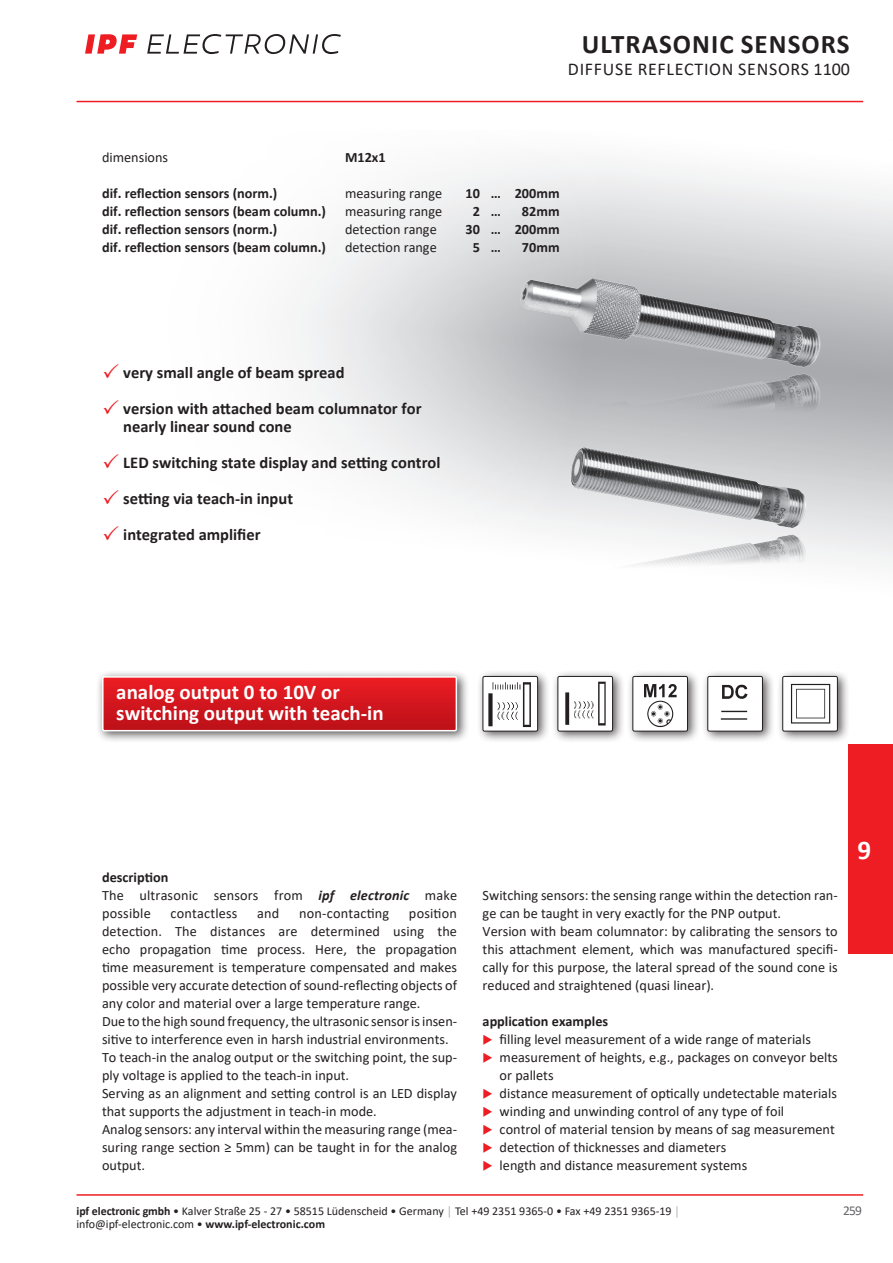
<style>
.page{position:relative;width:893px;height:1263px;background:#fff}
.page>*{position:absolute;margin:0;border:0;box-sizing:border-box;transform-origin:0 0}
.t1{font:700 27px "Calibri";letter-spacing:.04em;color:#231f20}
.t2{font:700 27px "Calibri";color:#fff}
.t3{font:700 21px/21px "Calibri";color:#fff}
.t4{font:18px "Calibri";letter-spacing:.04em;color:#231f20}
.t5{font:700 16.5px/36px "Calibri";color:#231f20}
.t6{font:14.25px/18px "Calibri";color:#231f20}
.t7{font:700 14.25px "Calibri";color:#231f20}
.t8{font:13.5px "Calibri";color:#636366}
.t9{font:12px "Calibri";color:#231f20}
.s1{font-weight:700}
.s2{font-weight:700;font-style:italic}
.s3{color:#ee1d23}
.s4{font-weight:700;color:#a8a9ad}
</style>
<div class="page">
<svg style="left:147px;top:34px;width:194px;height:20px"></svg>
<svg style="left:85px;top:34px;width:52px;height:20px"></svg>
<hr style="left:77px;top:101px;width:786px;height:1px;background:#ee1d23">
<hr style="left:77px;top:1194px;width:786px;height:2px;background:#ee1d23">
<img style="left:294px;top:162px;width:599px;height:583px">
<img style="left:504px;top:233px;width:334px;height:241px">
<div style="left:96px;top:670px;width:373px;height:74px;background:#231f20;opacity:.75"></div>
<svg style="left:105px;top:679px;width:349px;height:49px;background:#d3161d"></svg>
<div style="left:102px;top:676px;width:355px;height:55px;border:2px solid #fff;border-radius:2px"></div>
<div style="left:477px;top:670px;width:73px;height:74px;background:#231f20;opacity:.75"></div>
<img style="left:485px;top:678px;width:51px;height:51px">
<div style="left:483px;top:676px;width:55px;height:55px;border:1px solid #231f20;border-radius:2px"></div>
<div style="left:552px;top:670px;width:73px;height:74px;background:#231f20;opacity:.75"></div>
<svg style="left:560px;top:678px;width:51px;height:51px"></svg>
<img style="left:565px;top:682px;width:41px;height:43px">
<div style="left:558px;top:676px;width:55px;height:55px;border:1px solid #231f20;border-radius:2px"></div>
<div style="left:627px;top:670px;width:73px;height:74px;background:#231f20;opacity:.75"></div>
<svg style="left:634px;top:678px;width:52px;height:51px"></svg>
<img style="left:643px;top:684px;width:35px;height:43px">
<div style="left:632px;top:676px;width:56px;height:55px;border:1px solid #231f20;border-radius:2px"></div>
<div style="left:701px;top:670px;width:74px;height:74px;background:#231f20;opacity:.75"></div>
<img style="left:709px;top:678px;width:52px;height:51px">
<div style="left:707px;top:676px;width:56px;height:55px;border:1px solid #231f20;border-radius:2px"></div>
<div style="left:776px;top:670px;width:74px;height:74px;background:#231f20;opacity:.75"></div>
<img style="left:784px;top:678px;width:52px;height:51px">
<div style="left:782px;top:676px;width:56px;height:55px;border:1px solid #231f20;border-radius:2px"></div>
<img style="left:505px;top:384px;width:333px;height:269px">
<div style="left:848px;top:745px;width:45px;height:209px;background:#ee1d23"></div>
<h1 class="t1" style="left:582px;top:25px;width:269px">ULTRASONIC SENSORS</h1>
<p class="t4" style="left:568px;top:57px;width:284px">DIFFUSE REFLECTION SENSORS 1100</p>
<p class="t6" style="left:102px;top:148px;width:68px">dimensions</p>
<p class="t7" style="left:345px;top:147px;width:42px">M12x1</p>
<p class="t7" style="left:102px;top:183px;width:177px">dif. reflection sensors (norm.)</p>
<p class="t6" style="left:345px;top:184px;width:99px">measuring range</p>
<p class="t7" style="left:466px;top:183px;width:95px">10 … 200mm</p>
<p class="t7" style="left:102px;top:201px;width:226px">dif. reflection sensors (beam column.)</p>
<p class="t6" style="left:345px;top:202px;width:99px">measuring range</p>
<p class="t7" style="left:473px;top:201px;width:30px">2 …</p>
<p class="t7" style="left:522px;top:201px;width:39px">82mm</p>
<p class="t7" style="left:102px;top:219px;width:177px">dif. reflection sensors (norm.)</p>
<p class="t6" style="left:345px;top:220px;width:93px">detection range</p>
<p class="t7" style="left:466px;top:219px;width:95px">30 … 200mm</p>
<p class="t7" style="left:102px;top:237px;width:226px">dif. reflection sensors (beam column.)</p>
<p class="t6" style="left:345px;top:238px;width:93px">detection range</p>
<p class="t7" style="left:473px;top:237px;width:30px">5 …</p>
<p class="t7" style="left:522px;top:237px;width:39px">70mm</p>
<p class="t5" style="left:123px;top:354px;width:300px">very small angle of beam spread<br>version with attached beam columnator for</p>
<p class="t5" style="left:123px;top:408px;width:319px">nearly linear sound cone<br>LED switching state display and setting control setting via teach-in input<br>integrated amplifier</p>
<h2 class="t3" style="left:116px;top:681px;width:269px">analog output 0 to 10V or switching output with teach-in</h2>
<p class="t6" style="left:102px;top:868px;width:357px"><span class="s1">description<br></span>The ultrasonic sensors from <span class="s2">ipf electronic</span> make possible</p>
<p class="t6" style="left:170px;top:904px;width:69px">contactless</p>
<p class="t6" style="left:257px;top:904px;width:24px">and</p>
<p class="t6" style="left:299px;top:904px;width:92px">non-contacting</p>
<p class="t6" style="left:102px;top:904px;width:357px;text-indent:307px">position detection. The distances are determined using the echo propagation time process. Here, the propagation time measurement is temperature compensated and makes possible very accurate detection of sound-reflecting objects of any color and material over a large temperature range.<br>Due to the high sound frequency, the ultrasonic sensor is insen&shy;sitive to interference even in harsh industrial environments.<br>To teach-in the analog output or the switching point, the sup&shy;ply voltage is applied to the teach-in input.<br>Serving as an alignment and setting control is an LED display that supports the adjustment in teach-in mode.<br>Analog sensors: any interval within the measuring range (mea&shy;suring range section ≥ 5mm) can be taught in for the analog output.</p>
<p class="t6" style="left:483px;top:886px;width:357px">Switching sensors: the sensing range within the detection ran&shy;ge can be taught in very exactly for the PNP output.<br>Version with beam columnator: by calibrating the sensors to this attachment element, which was manufactured specifi&shy;cally for this purpose, the lateral spread of the sound cone is reduced and straightened (quasi linear).</p>
<p class="t7" style="left:483px;top:1011px;width:127px">application examples</p>
<p class="t6" style="left:483px;top:1030px;width:330px"><span class="s3">◆</span> filling level measurement of a wide range of materials</p>
<p class="t6" style="left:500px;top:1048px;width:340px;text-indent:-17px"><span class="s3">◆</span> measurement of heights, e.g., packages on conveyor belts or pallets</p>
<p class="t6" style="left:483px;top:1084px;width:356px"><span class="s3">◆</span> distance measurement of optically undetectable materials</p>
<p class="t6" style="left:483px;top:1102px;width:303px"><span class="s3">◆</span> winding and unwinding control of any type of foil</p>
<p class="t6" style="left:483px;top:1120px;width:354px"><span class="s3">◆</span> control of material tension by means of sag measurement</p>
<p class="t6" style="left:483px;top:1138px;width:245px"><span class="s3">◆</span> detection of thicknesses and diameters</p>
<p class="t6" style="left:483px;top:1156px;width:266px"><span class="s3">◆</span> length and distance measurement systems</p>
<h1 class="t2" style="left:857px;top:831px;width:15px">9</h1>
<p class="t9" style="left:77px;top:1203px;width:605px"><span class="s1">ipf electronic gmbh</span> • Kalver Straße 25 - 27 • 58515 Lüdenscheid • Germany <span class="s4">│</span> Tel +49 2351 9365-0 • Fax +49 2351 9365-19 <span class="s4">│</span></p>
<p class="t8" style="left:843px;top:1201px;width:21px">259</p>
<p class="t9" style="left:77px;top:1215px;width:250px">info@ipf-electronic.com • <span class="s1">www.ipf-electronic.com</span></p>
</div>
